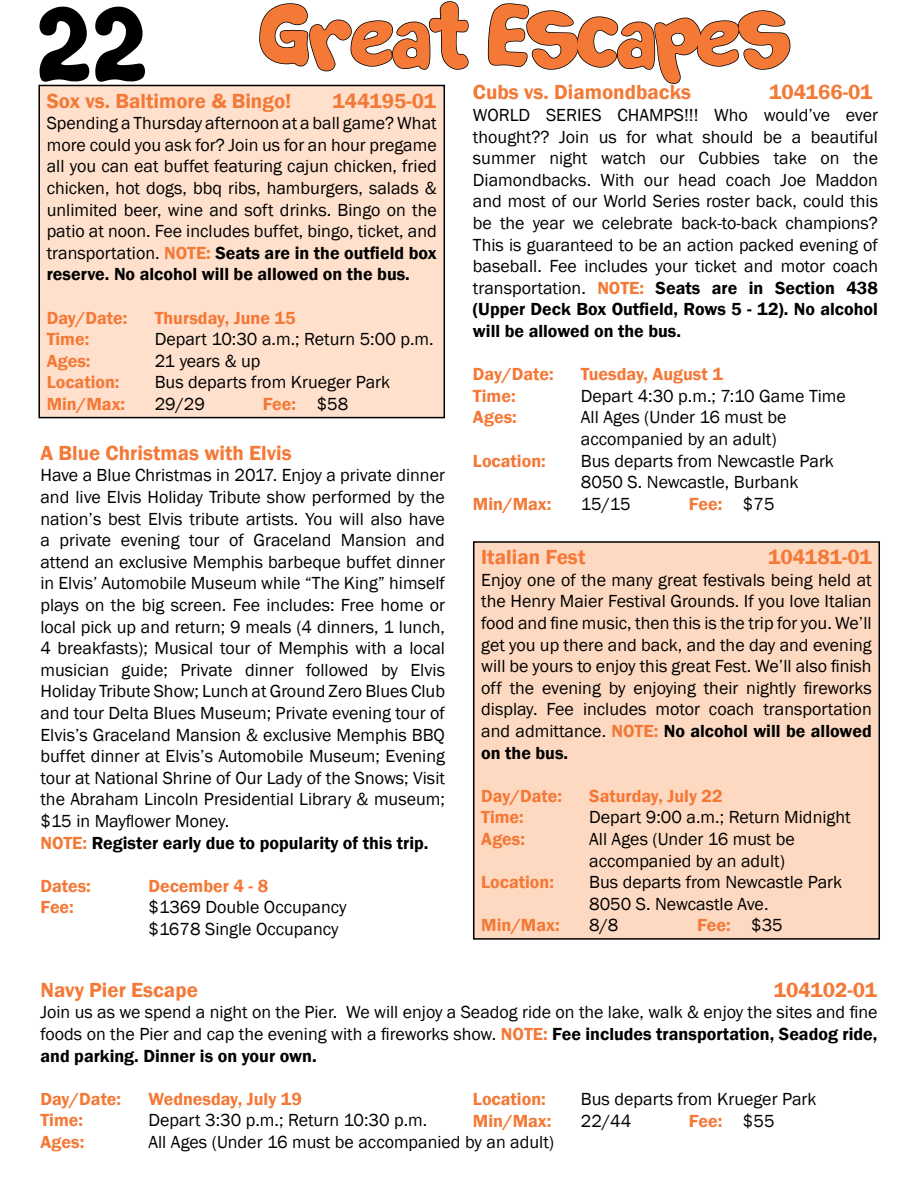
<style>
.page{position:relative;width:918px;height:1188px;background:#fff}
.page>*{position:absolute;margin:0;border:0;box-sizing:border-box;transform-origin:0 0}
.t1{font:108px "Soft Marshmallow";color:#000}
.t2{font:90px "Soft Marshmallow";letter-spacing:-.02em;color:#f47836}
.t3{font:600 21px "Franklin Gothic";color:#f47836}
.t4{font:18px/21.6px "Franklin Gothic";color:#000}
.t5{font:600 18px "Franklin Gothic";color:#f47836}
.s1{font-weight:600;color:#f47836}
.s2{font-weight:600}
.s3{font-weight:400;color:#000}
</style>
<div class="page">
<div style="left:474px;top:542px;width:405px;height:397px;background:#fdd9c1"></div>
<div style="left:473px;top:541px;width:407px;height:399px;border:2px solid #000"></div>
<svg style="left:259px;top:1px;width:210px;height:71px"></svg>
<svg style="left:487px;top:3px;width:304px;height:81px"></svg>
<div style="left:39px;top:85px;width:405px;height:333px;background:#fee0cc"></div>
<div style="left:38px;top:85px;width:407px;height:333px;border:2px solid #000"></div>
<h2 class="t2" style="left:260px;top:-15px;width:532px">Great Escapes</h2>
<p class="t3" style="left:473px;top:79px;width:220px">Cubs vs. Diamondbacks</p>
<p class="t3" style="left:769px;top:79px;width:105px">104166-01</p>
<p class="t4" style="left:473px;top:105px;width:407px;text-align:justify">WORLD SERIES CHAMPS!!! Who would’ve ever thought?? Join us for what should be a beautiful summer night watch our Cubbies take on the Diamondbacks. With our head coach Joe Maddon and most of our World Series roster back, could this be the year we celebrate back-to-back champions?<br>This is guaranteed to be an action packed evening of baseball. Fee includes your ticket and motor coach transportation. <span class="s1">NOTE:</span> <span class="s2">Seats are in Section 438 (Upper Deck Box Outfield, Rows 5 - 12). No alcohol will be allowed on the bus.</span></p>
<p class="t5" style="left:473px;top:363px;width:82px">Day/Date:</p>
<p class="t5" style="left:581px;top:363px;width:144px">Tuesday, August 1</p>
<p class="t5" style="left:473px;top:385px;width:44px">Time:</p>
<p class="t4" style="left:581px;top:385px;width:266px">Depart 4:30 p.m.; 7:10 Game Time</p>
<p class="t5" style="left:473px;top:406px;width:45px">Ages:</p>
<p class="t4" style="left:581px;top:407px;width:207px">All Ages (Under 16 must be accompanied by an adult)</p>
<p class="t5" style="left:473px;top:450px;width:74px">Location:</p>
<p class="t4" style="left:581px;top:450px;width:254px">Bus departs from Newcastle Park<br>8050 S. Newcastle, Burbank</p>
<p class="t5" style="left:473px;top:493px;width:80px">Min/Max:</p>
<p class="t4" style="left:581px;top:493px;width:51px">15/15</p>
<p class="t5" style="left:689px;top:493px;width:87px">Fee: <span class="s3">$75</span></p>
<h1 class="t1" style="left:35px;top:-15px;width:113px">22</h1>
<p class="t3" style="left:47px;top:88px;width:246px">Sox vs. Baltimore &amp; Bingo!</p>
<p class="t3" style="left:332px;top:88px;width:105px">144195-01</p>
<p class="t4" style="left:47px;top:113px;width:392px;text-align:justify">Spending a Thursday afternoon at a ball game? What more could you ask for? Join us for an hour pregame all you can eat buffet featuring cajun chicken, fried chicken, hot dogs, bbq ribs, hamburgers, salads &amp; unlimited beer, wine and soft drinks. Bingo on the patio at noon. Fee includes buffet, bingo, ticket, and transportation. <span class="s1">NOTE:</span> <span class="s2">Seats are in the outfield box reserve. No alcohol will be allowed on the bus.</span></p>
<p class="t5" style="left:47px;top:307px;width:82px">Day/Date:</p>
<p class="t5" style="left:155px;top:307px;width:142px">Thursday, June 15</p>
<p class="t5" style="left:47px;top:328px;width:44px">Time:</p>
<p class="t4" style="left:155px;top:329px;width:280px">Depart 10:30 a.m.; Return 5:00 p.m.</p>
<p class="t5" style="left:47px;top:350px;width:45px">Ages:</p>
<p class="t4" style="left:155px;top:350px;width:107px">21 years &amp; up</p>
<p class="t5" style="left:47px;top:371px;width:74px">Location:</p>
<p class="t4" style="left:155px;top:372px;width:237px">Bus departs from Krueger Park</p>
<p class="t5" style="left:47px;top:393px;width:80px">Min/Max:</p>
<p class="t4" style="left:155px;top:394px;width:52px">29/29</p>
<p class="t5" style="left:263px;top:393px;width:87px">Fee: <span class="s3">$58</span></p>
<p class="t3" style="left:40px;top:440px;width:253px">A Blue Christmas with Elvis</p>
<p class="t4" style="left:40px;top:465px;width:406px">Have a Blue Christmas in 2017. Enjoy a private dinner and live Elvis Holiday Tribute show performed by the nation’s best Elvis tribute artists. You will also have a private evening tour of Graceland Mansion and attend an exclusive Memphis barbeque buffet dinner in Elvis’ Automobile Museum while “The King” himself plays on the big screen. Fee includes: Free home or local pick up and return; 9 meals (4 dinners, 1 lunch, 4 breakfasts); Musical tour of Memphis with a local musician guide; Private dinner followed by Elvis Holiday Tribute Show; Lunch at Ground Zero Blues Club and tour Delta Blues Museum; Private evening tour of Elvis’s Graceland Mansion &amp; exclusive Memphis BBQ buffet dinner at Elvis’s Automobile Museum; Evening tour at National Shrine of Our Lady of the Snows; Visit the Abraham Lincoln Presidential Library &amp; museum; $15 in Mayflower Money.<br><span class="s1">NOTE:</span> <span class="s2">Register early due to popularity of this trip.</span></p>
<p class="t5" style="left:40px;top:875px;width:52px">Dates:</p>
<p class="t5" style="left:148px;top:875px;width:121px">December 4 - 8</p>
<p class="t5" style="left:40px;top:896px;width:35px">Fee:</p>
<p class="t4" style="left:148px;top:897px;width:200px">$1369 Double Occupancy $1678 Single Occupancy</p>
<p class="t3" style="left:481px;top:544px;width:106px">Italian Fest</p>
<p class="t3" style="left:768px;top:544px;width:105px">104181-01</p>
<p class="t4" style="left:481px;top:569px;width:392px;text-align:justify">Enjoy one of the many great festivals being held at the Henry Maier Festival Grounds. If you love Italian food and fine music, then this is the trip for you. We’ll get you up there and back, and the day and evening will be yours to enjoy this great Fest. We’ll also finish off the evening by enjoying their nightly fireworks display. Fee includes motor coach transportation and admittance. <span class="s1">NOTE:</span> <span class="s2">No alcohol will be allowed on the bus.</span></p>
<p class="t5" style="left:481px;top:785px;width:82px">Day/Date:</p>
<p class="t5" style="left:589px;top:785px;width:135px">Saturday, July 22</p>
<p class="t5" style="left:481px;top:806px;width:44px">Time:</p>
<p class="t4" style="left:589px;top:807px;width:263px">Depart 9:00 a.m.; Return Midnight</p>
<p class="t5" style="left:481px;top:828px;width:45px">Ages:</p>
<p class="t4" style="left:589px;top:829px;width:207px">All Ages (Under 16 must be accompanied by an adult)</p>
<p class="t5" style="left:481px;top:871px;width:74px">Location:</p>
<p class="t4" style="left:589px;top:872px;width:254px">Bus departs from Newcastle Park<br>8050 S. Newcastle Ave.</p>
<p class="t5" style="left:481px;top:914px;width:80px">Min/Max:</p>
<p class="t4" style="left:589px;top:915px;width:31px">8/8</p>
<p class="t5" style="left:697px;top:914px;width:87px">Fee: <span class="s3">$35</span></p>
<p class="t3" style="left:40px;top:977px;width:159px">Navy Pier Escape</p>
<p class="t3" style="left:774px;top:977px;width:105px">104102-01</p>
<p class="t4" style="left:40px;top:1002px;width:839px;text-align:justify">Join us as we spend a night on the Pier. We will enjoy a Seadog ride on the lake, walk &amp; enjoy the sites and fine foods on the Pier and cap the evening with a fireworks show. <span class="s1">NOTE:</span> <span class="s2">Fee includes transportation, Seadog ride, and parking. Dinner is on your own.</span></p>
<p class="t5" style="left:40px;top:1088px;width:82px">Day/Date:</p>
<p class="t5" style="left:148px;top:1088px;width:155px">Wednesday, July 19</p>
<p class="t5" style="left:40px;top:1109px;width:44px">Time:</p>
<p class="t4" style="left:148px;top:1110px;width:281px">Depart 3:30 p.m.; Return 10:30 p.m.</p>
<p class="t5" style="left:40px;top:1131px;width:45px">Ages:</p>
<p class="t4" style="left:148px;top:1132px;width:407px">All Ages (Under 16 must be accompanied by an adult)</p>
<p class="t5" style="left:473px;top:1088px;width:74px">Location:</p>
<p class="t4" style="left:581px;top:1089px;width:237px">Bus departs from Krueger Park</p>
<p class="t5" style="left:473px;top:1110px;width:80px">Min/Max:</p>
<p class="t4" style="left:581px;top:1111px;width:52px">22/44</p>
<p class="t5" style="left:689px;top:1110px;width:87px">Fee: <span class="s3">$55</span></p>
</div>
